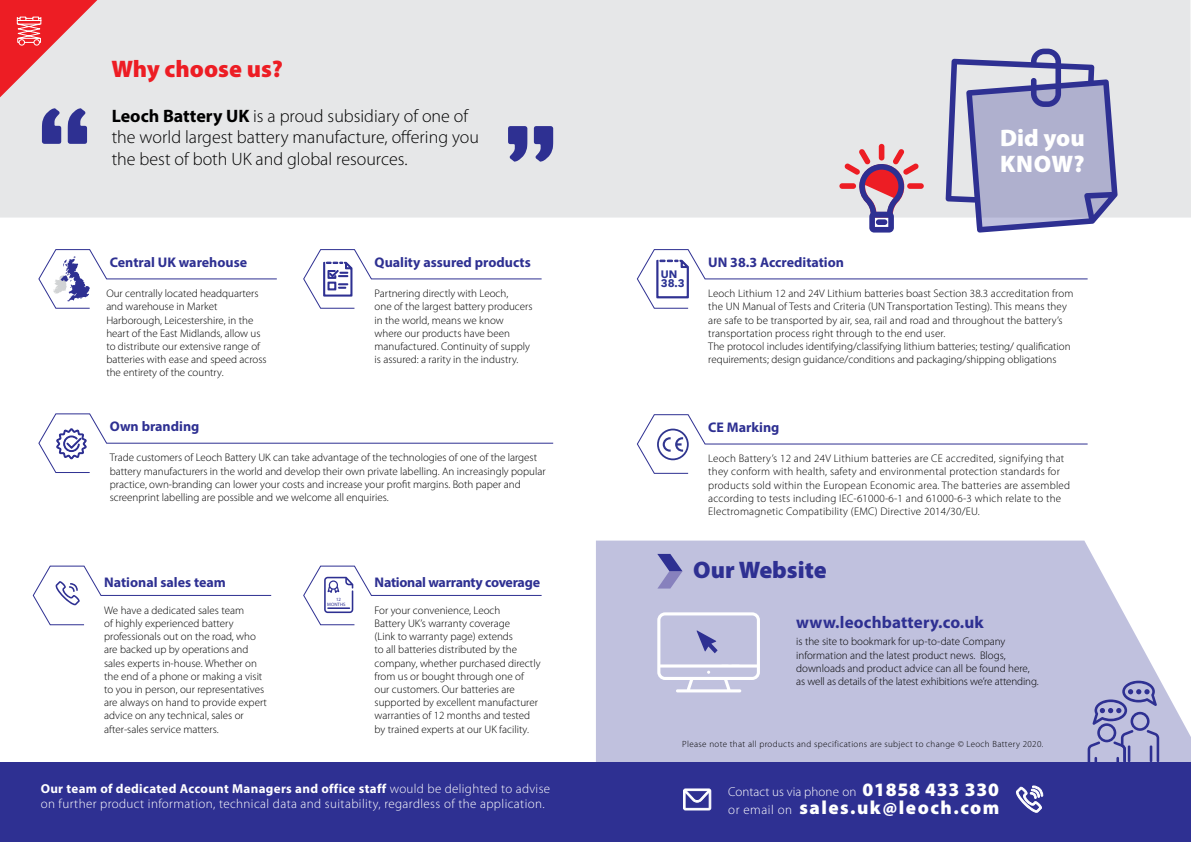
<style>
.page{position:relative;width:1191px;height:842px;background:#fff}
.page>*{position:absolute;margin:0;border:0;box-sizing:border-box;transform-origin:0 0}
.t1{font:900 24px "Myriad Pro";color:#ed1d24}
.t2{font:900 24px/26px "Myriad Pro";letter-spacing:.005em;color:#fff}
.t3{font:900 24px "Myriad Pro";color:#2e3092}
.t4{font:900 19px "Myriad Pro";letter-spacing:.08em;color:#fff}
.t5{font:300 18px/21.6px "Myriad Pro";color:#000}
.t6{font:700 17px "Myriad Pro";letter-spacing:.01em;color:#2e3092}
.t7{font:700 14px "Myriad Pro";color:#2e3092}
.t8{font:700 14px "Myriad Pro";letter-spacing:-.02em;color:#2e3092}
.t9{font:300 13px/15.6px "Myriad Pro";letter-spacing:.03em;color:#fff}
.t10{font:300 13px "Myriad Pro";color:#fff}
.t11{font:300 11px/13.2px "Myriad Pro";color:#000}
.t12{font:300 11px/13.2px "Myriad Pro";letter-spacing:.02em;color:#000}
.t13{font:700 10.8px/9.4px "Avenir Next";color:#2d3494}
.t14{font:300 9px "Myriad Pro";letter-spacing:.04em;color:#000}
.t15{font:700 4.8px/4.8px "Gill Sans";color:#2e3092}
.s1{font-weight:700}
.s2{font-weight:900;font-size:19px}
.s3{font-weight:300;font-size:13px}
</style>
<div class="page">
<svg style="left:596px;top:541px;width:595px;height:222px;background:#c5c5e0"></svg>
<div style="left:0;top:0;width:1191px;height:218px;background:#e6e7e8"></div>
<svg style="left:42px;top:108px;width:45px;height:36px;background:#6b6cae"></svg>
<svg style="left:508px;top:126px;width:45px;height:36px;background:#6b6cae"></svg>
<svg style="left:38px;top:249px;width:239px;height:60px"></svg>
<svg style="left:38px;top:413px;width:515px;height:60px"></svg>
<svg style="left:33px;top:566px;width:239px;height:59px"></svg>
<svg style="left:303px;top:566px;width:239px;height:59px"></svg>
<hr style="left:327px;top:607px;width:23px;height:2px;background:#2e3092">
<svg style="left:303px;top:249px;width:239px;height:60px"></svg>
<div style="left:0;top:763px;width:1191px;height:79px;background:#2e3092"></div>
<svg style="left:657px;top:612px;width:103px;height:80px;background:#c8c9e2"></svg>
<svg style="left:945px;top:49px;width:172px;height:184px;background:#aaabcc"></svg>
<svg style="left:1087px;top:681px;width:72px;height:82px;background:#9ea0cc"></svg>
<svg style="left:637px;top:249px;width:451px;height:60px"></svg>
<svg style="left:637px;top:414px;width:451px;height:60px"></svg>
<div style="left:657px;top:429px;width:31px;height:31px;border:2px solid #30368f;border-radius:50%"></div>
<svg style="left:657px;top:554px;width:25px;height:34px"></svg>
<svg style="left:683px;top:788px;width:28px;height:22px"></svg>
<svg style="left:1016px;top:786px;width:27px;height:27px"></svg>
<div style="left:878px;top:144px;width:6px;height:16px;background:#ed1d24;border-radius:3px"></div>
<div style="left:907px;top:183px;width:16px;height:6px;background:#ed1d24;border-radius:3px"></div>
<div style="left:839px;top:183px;width:17px;height:6px;background:#ed1d24;border-radius:3px"></div>
<svg style="left:844px;top:149px;width:75px;height:84px"></svg>
<svg style="left:0;top:0;width:97px;height:97px;background:#ea878b"></svg>
<h1 class="t1" style="left:111px;top:55px;width:173px">Why choose us?</h1>
<h3 class="t5" style="left:112px;top:105px;width:369px"><span class="s1">Leoch Battery UK</span> is a proud subsidiary of one of the world largest battery manufacture, offering you the best of both UK and global resources.</h3>
<p class="t7" style="left:110px;top:253px;width:139px">Central UK warehouse</p>
<p class="t11" style="left:106px;top:287px;width:162px">Our centrally located headquarters and warehouse in Market Harborough, Leicestershire, in the heart of the East Midlands, allow us to distribute our extensive range of batteries with ease and speed across the entirety of the country.</p>
<p class="t7" style="left:110px;top:417px;width:91px">Own branding</p>
<p class="t7" style="left:374px;top:253px;width:158px">Quality assured products</p>
<p class="t11" style="left:374px;top:287px;width:159px">Partnering directly with Leoch,<br>one of the largest battery producers in the world, means we know where our products have been manufactured. Continuity of supply is assured: a rarity in the industry.</p>
<p class="t11" style="left:110px;top:451px;width:437px">Trade customers of Leoch Battery UK can take advantage of the technologies of one of the largest battery manufacturers in the world and develop their own private labelling. An increasingly popular practice, own-branding can lower your costs and increase your profit margins. Both paper and screenprint labelling are possible and we welcome all enquiries.</p>
<p class="t7" style="left:104px;top:573px;width:123px">National sales team</p>
<p class="t11" style="left:104px;top:604px;width:164px">We have a dedicated sales team<br>of highly experienced battery professionals out on the road, who are backed up by operations and sales experts in-house. Whether on the end of a phone or making a visit to you in person, our representatives are always on hand to provide expert advice on any technical, sales or after-sales service matters.</p>
<p class="t15" style="left:327px;top:597px;width:20px;text-indent:9px">12<br>MONTHS</p>
<p class="t8" style="left:374px;top:573px;width:167px">National warranty coverage</p>
<p class="t11" style="left:374px;top:604px;width:167px">For your convenience, Leoch<br>Battery UK’s warranty coverage<br>(Link to warranty page) extends<br>to all batteries distributed by the company, whether purchased directly from us or bought through one of our customers. Our batteries are supported by excellent manufacturer warranties of 12 months and tested by trained experts at our UK facility.</p>
<h1 class="t2" style="left:1000px;top:125px;width:86px">Did you<br>KNOW?</h1>
<p class="t13" style="left:661px;top:269px;width:26px">UN<br>38.3</p>
<p class="t7" style="left:708px;top:253px;width:137px">UN 38.3 Accreditation</p>
<p class="t11" style="left:708px;top:287px;width:367px">Leoch Lithium 12 and 24V Lithium batteries boast Section 38.3 accreditation from the UN Manual of Tests and Criteria (UN Transportation Testing). This means they are safe to be transported by air, sea, rail and road and throughout the battery’s transportation process right through to the end user.<br>The protocol includes identifying/classifying lithium batteries; testing/ qualification requirements; design guidance/conditions and packaging/shipping obligations</p>
<p class="t7" style="left:708px;top:418px;width:73px">CE Marking</p>
<p class="t12" style="left:708px;top:452px;width:363px">Leoch Battery’s 12 and 24V Lithium batteries are CE accredited, signifying that they conform with health, safety and environmental protection standards for products sold within the European Economic area. The batteries are assembled according to tests including IEC-61000-6-1 and 61000-6-3 which relate to the Electromagnetic Compatibility (EMC) Directive 2014/30/EU.</p>
<h1 class="t3" style="left:693px;top:557px;width:135px">Our Website</h1>
<h3 class="t6" style="left:796px;top:611px;width:189px">www.leochbattery.co.uk</h3>
<p class="t11" style="left:796px;top:635px;width:244px">is the site to bookmark for up-to-date Company information and the latest product news. Blogs, downloads and product advice can all be found here, as well as details of the latest exhibitions we’re attending.</p>
<p class="t14" style="left:682px;top:739px;width:362px">Please note that all products and specifications are subject to change © Leoch Battery 2020.</p>
<p class="t9" style="left:41px;top:781px;width:511px"><span class="s1">Our team of dedicated Account Managers and office staff</span> would be delighted to advise on further product information, technical data and suitability, regardless of the application.</p>
<p class="t10" style="left:728px;top:784px;width:272px">Contact us via phone on <span class="s2">01858 433 330</span></p>
<h2 class="t4" style="left:728px;top:797px;width:273px"><span class="s3">or email on</span> sales.uk@leoch.com</h2>
</div>
